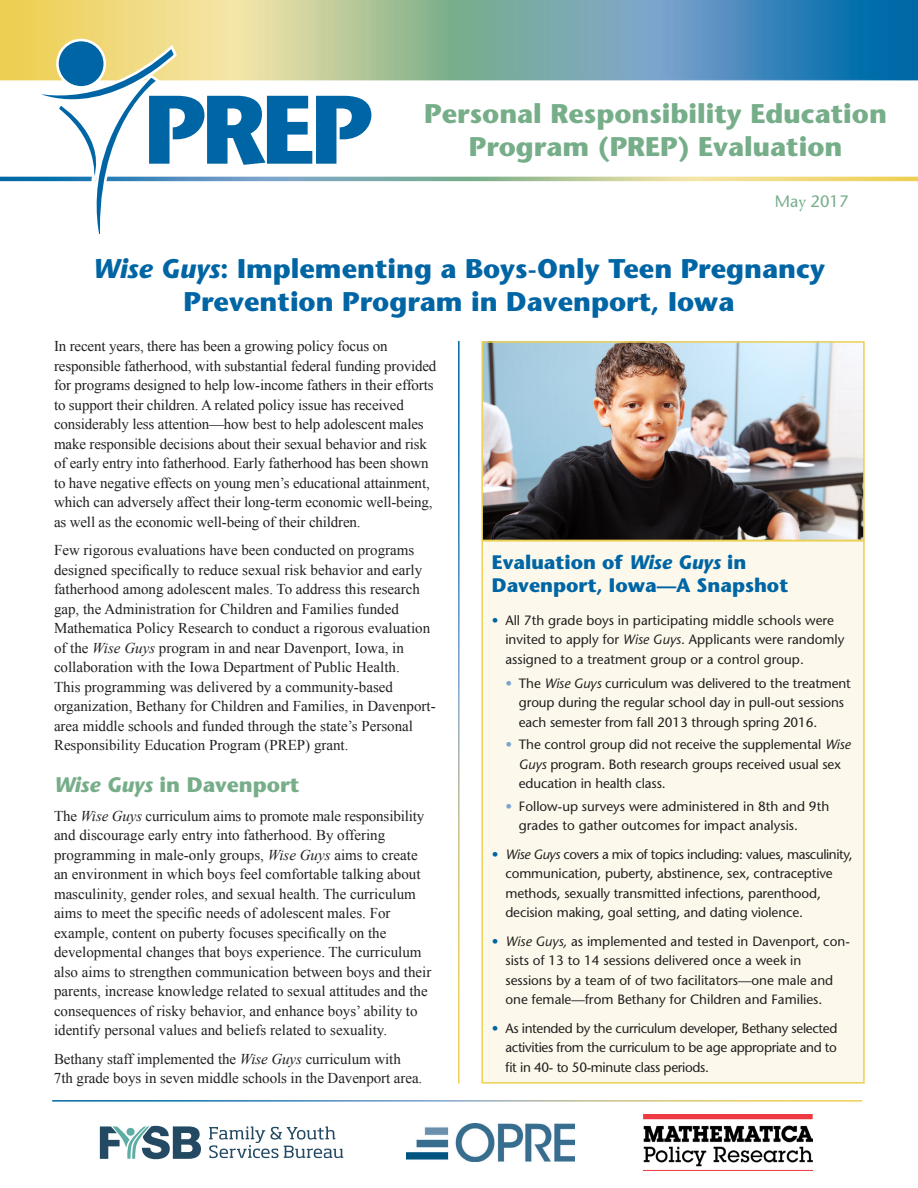
<style>
.page{position:relative;width:918px;height:1188px;background:#fff}
.page>*{position:absolute;margin:0;border:0;box-sizing:border-box;transform-origin:0 0}
.t1{font:700 97.05px "Stone Sans Std";color:#0065a4}
.t2{font:700 27px/33px "Stone Sans Std";color:#0065a4;text-align:center}
.t3{font:700 27px/33px "Stone Sans Std";color:#77ae8a;text-align:center}
.t4{font:700 21px "Stone Sans Std";color:#77ae8a}
.t5{font:700 19.5px/22.5px "Stone Sans Std";color:#0065a4}
.t6{font:500 16.5px "Stone Sans Std";color:#77ae8a}
.t7{font:15px/19.5px "Times New Roman";color:#231f20}
.t8{font:500 13.5px/19.5px "Stone Sans Std";letter-spacing:-.01em;color:#231f20}
.s1{font-family:"Minion Pro";font-weight:400}
.s2{font-style:italic}
.s3{color:#0065a4}
.s4{color:#7ca5ce}
</style>
<div class="page">
<svg style="left:0;top:0;width:918px;height:80px;background:#8bafa2"></svg>
<svg style="left:0;top:177px;width:918px;height:4px;background:#a9bd9c"></svg>
<div style="left:56px;top:39px;width:50px;height:50px;border:3px solid #fff;border-radius:50%"></div>
<svg style="left:26px;top:43px;width:152px;height:190px"></svg>
<img style="left:407px;top:1124px;width:168px;height:37px">
<svg style="left:100px;top:1126px;width:101px;height:33px"></svg>
<svg style="left:209px;top:1127px;width:134px;height:31px"></svg>
<img style="left:644px;top:1114px;width:169px;height:57px">
<div style="left:482px;top:541px;width:382px;height:542px;background:#fcf9ec"></div>
<div style="left:481px;top:540px;width:384px;height:544px;border:2px solid #edd053"></div>
<img style="left:484px;top:344px;width:378px;height:194px">
<div style="left:481px;top:341px;width:384px;height:200px;border:2px solid #edd053"></div>
<h1 class="t1" style="left:143px;top:72px;width:231px">PREP</h1>
<h2 class="t3" style="left:424px;top:97px;width:464px">Personal Responsibility Education<br>Program (PREP) Evaluation</h2>
<p class="t6" style="left:775px;top:192px;width:75px">Ma<span class="s1">y</span> 2017</p>
<h1 class="t2" style="left:93px;top:252px;width:734px"><span class="s2">Wise Guys</span>: Implementing a Boys-Only Teen Pregnancy<br>Prevention Program in Davenport, Iowa</h1>
<p class="t7" style="left:54px;top:336px;width:384px">In recent years, there has been a growing policy focus on responsible fatherhood, with substantial federal funding provided for programs designed to help low-income fathers in their efforts to support their children. A related policy issue has received considerably less attention—how best to help adolescent males make responsible decisions about their sexual behavior and risk of early entry into fatherhood. Early fatherhood has been shown to have negative effects on young men’s educational attainment, which can adversely affect their long-term economic well-being, as well as the economic well-being of their children.</p>
<p class="t7" style="left:54px;top:540px;width:383px">Few rigorous evaluations have been conducted on programs designed specifically to reduce sexual risk behavior and early fatherhood among adolescent males. To address this research gap, the Administration for Children and Families funded Mathematica Policy Research to conduct a rigorous evaluation of the <span class="s2">Wise Guys</span> program in and near Davenport, Iowa, in collaboration with the Iowa Department of Public Health.<br>This programming was delivered by a community-based organization, Bethany for Children and Families, in Davenport&shy;area middle schools and funded through the state’s Personal Responsibility Education Program (PREP) grant.</p>
<h2 class="t4" style="left:54px;top:772px;width:247px"><span class="s2">Wise Guys</span> in Davenport</h2>
<p class="t7" style="left:54px;top:806px;width:379px">The <span class="s2">Wise Guys</span> curriculum aims to promote male responsibility and discourage early entry into fatherhood. By offering programming in male-only groups, <span class="s2">Wise Guys</span> aims to create an environment in which boys feel comfortable talking about masculinity, gender roles, and sexual health. The curriculum aims to meet the specific needs of adolescent males. For example, content on puberty focuses specifically on the developmental changes that boys experience. The curriculum also aims to strengthen communication between boys and their parents, increase knowledge related to sexual attitudes and the consequences of risky behavior, and enhance boys’ ability to identify personal values and beliefs related to sexuality.</p>
<p class="t7" style="left:54px;top:1049px;width:370px">Bethany staff implemented the <span class="s2">Wise Guys</span> curriculum with<br>7th grade boys in seven middle schools in the Davenport area.</p>
<h3 class="t5" style="left:492px;top:551px;width:298px">Evaluation of <span class="s2">Wise Guys</span> in<br>Davenport, Iowa—A Snapshot</h3>
<p class="t8" style="left:505px;top:610px;width:341px;text-indent:-14px"><span class="s3">•</span> All 7th grade boys in participating middle schools were invited to apply for <span class="s2">Wise Guys</span>. Applicants were randomly assigned to a treatment group or a control group.</p>
<p class="t8" style="left:519px;top:673px;width:334px;text-indent:-14px"><span class="s4">•</span> The <span class="s2">Wise Guys</span> curriculum was delivered to the treatment group during the regular school day in pull-out sessions each semester from fall 2013 through spring 2016.</p>
<p class="t8" style="left:519px;top:735px;width:333px;text-indent:-13px"><span class="s4">•</span> The control group did not receive the supplemental <span class="s2">Wise<br>Guys</span> program. Both research groups received usual sex education in health class.</p>
<p class="t8" style="left:519px;top:796px;width:312px;text-indent:-14px"><span class="s4">•</span> Follow-up surveys were administered in 8th and 9th grades to gather outcomes for impact analysis.</p>
<p class="t8" style="left:505px;top:844px;width:349px;text-indent:-14px"><span class="s3">•</span> <span class="s2">Wise Guys</span> covers a mix of topics including: values, masculinity, communication, puberty, abstinence, sex, contraceptive methods, sexually transmitted infections, parenthood, decision making, goal setting, and dating violence.</p>
<p class="t8" style="left:505px;top:931px;width:346px;text-indent:-14px"><span class="s3">•</span> <span class="s2">Wise Guys,</span> as implemented and tested in Davenport, con&shy;sists of 13 to 14 sessions delivered once a week in sessions by a team of of two facilitators—one male and one female—from Bethany for Children and Families.</p>
<p class="t8" style="left:505px;top:1018px;width:334px;text-align:justify;text-indent:-14px"><span class="s3">•</span> As intended by the curriculum developer, Bethany selected activities from the curriculum to be age appropriate and to fit in 40- to 50-minute class periods.</p>
</div>
